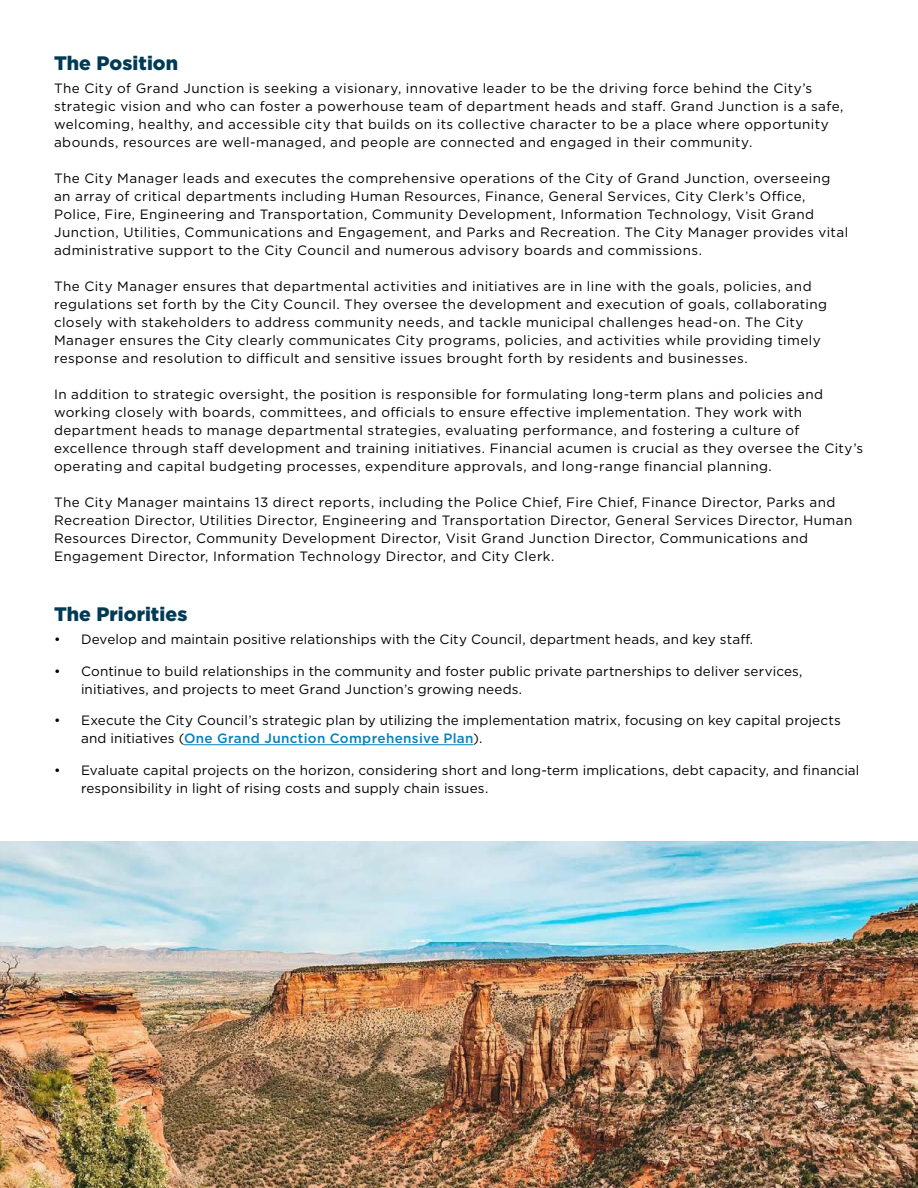
<style>
.page{position:relative;width:918px;height:1188px;background:#fff}
.page>*{position:absolute;margin:0;border:0;box-sizing:border-box;transform-origin:0 0}
.t1{font:900 19.5px "Gotham";letter-spacing:.005em;color:#013a55}
.t2{font:13.5px/18px "Gotham";letter-spacing:.03em;color:#000}
.t3{font:13.5px/18px "Gotham";letter-spacing:.01em;color:#000}
.s1{font-weight:500;color:#0281bd}
</style>
<div class="page">
<hr style="left:184px;top:744px;width:165px;height:1px;background:#0281bd">
<hr style="left:349px;top:744px;width:54px;height:1px;background:#0281bd">
<hr style="left:403px;top:744px;width:70px;height:1px;background:#0281bd">
<img style="left:0;top:841px;width:918px;height:347px">
<h1 class="t1" style="left:54px;top:49px;width:126px">The Position</h1>
<p class="t2" style="left:54px;top:79px;width:791px">The City of Grand Junction is seeking a visionary, innovative leader to be the driving force behind the City’s strategic vision and who can foster a powerhouse team of department heads and staff. Grand Junction is a safe, welcoming, healthy, and accessible city that builds on its collective character to be a place where opportunity abounds, resources are well-managed, and people are connected and engaged in their community.</p>
<p class="t2" style="left:54px;top:169px;width:796px">The City Manager leads and executes the comprehensive operations of the City of Grand Junction, overseeing an array of critical departments including Human Resources, Finance, General Services, City Clerk’s Office, Police, Fire, Engineering and Transportation, Community Development, Information Technology, Visit Grand Junction, Utilities, Communications and Engagement, and Parks and Recreation. The City Manager provides vital administrative support to the City Council and numerous advisory boards and commissions.</p>
<p class="t2" style="left:54px;top:277px;width:775px">The City Manager ensures that departmental activities and initiatives are in line with the goals, policies, and regulations set forth by the City Council. They oversee the development and execution of goals, collaborating closely with stakeholders to address community needs, and tackle municipal challenges head-on. The City Manager ensures the City clearly communicates City programs, policies, and activities while providing timely response and resolution to difficult and sensitive issues brought forth by residents and businesses.</p>
<p class="t2" style="left:54px;top:385px;width:811px">In addition to strategic oversight, the position is responsible for formulating long-term plans and policies and working closely with boards, committees, and officials to ensure effective implementation. They work with department heads to manage departmental strategies, evaluating performance, and fostering a culture of excellence through staff development and training initiatives. Financial acumen is crucial as they oversee the City’s operating and capital budgeting processes, expenditure approvals, and long-range financial planning.</p>
<p class="t2" style="left:54px;top:493px;width:800px">The City Manager maintains 13 direct reports, including the Police Chief, Fire Chief, Finance Director, Parks and Recreation Director, Utilities Director, Engineering and Transportation Director, General Services Director, Human Resources Director, Community Development Director, Visit Grand Junction Director, Communications and Engagement Director, Information Technology Director, and City Clerk.</p>
<h1 class="t1" style="left:54px;top:601px;width:135px">The Priorities</h1>
<p class="t3" style="left:54px;top:630px;width:701px">• Develop and maintain positive relationships with the City Council, department heads, and key staff.</p>
<p class="t3" style="left:81px;top:662px;width:723px;text-indent:-27px">• Continue to build relationships in the community and foster public private partnerships to deliver services, initiatives, and projects to meet Grand Junction’s growing needs.</p>
<p class="t3" style="left:81px;top:711px;width:761px;text-indent:-27px">• Execute the City Council’s strategic plan by utilizing the implementation matrix, focusing on key capital projects and initiatives (<span class="s1">One Grand Junction Comprehensive Plan</span>).</p>
<p class="t3" style="left:81px;top:761px;width:780px;text-indent:-27px">• Evaluate capital projects on the horizon, considering short and long-term implications, debt capacity, and financial responsibility in light of rising costs and supply chain issues.</p>
</div>
